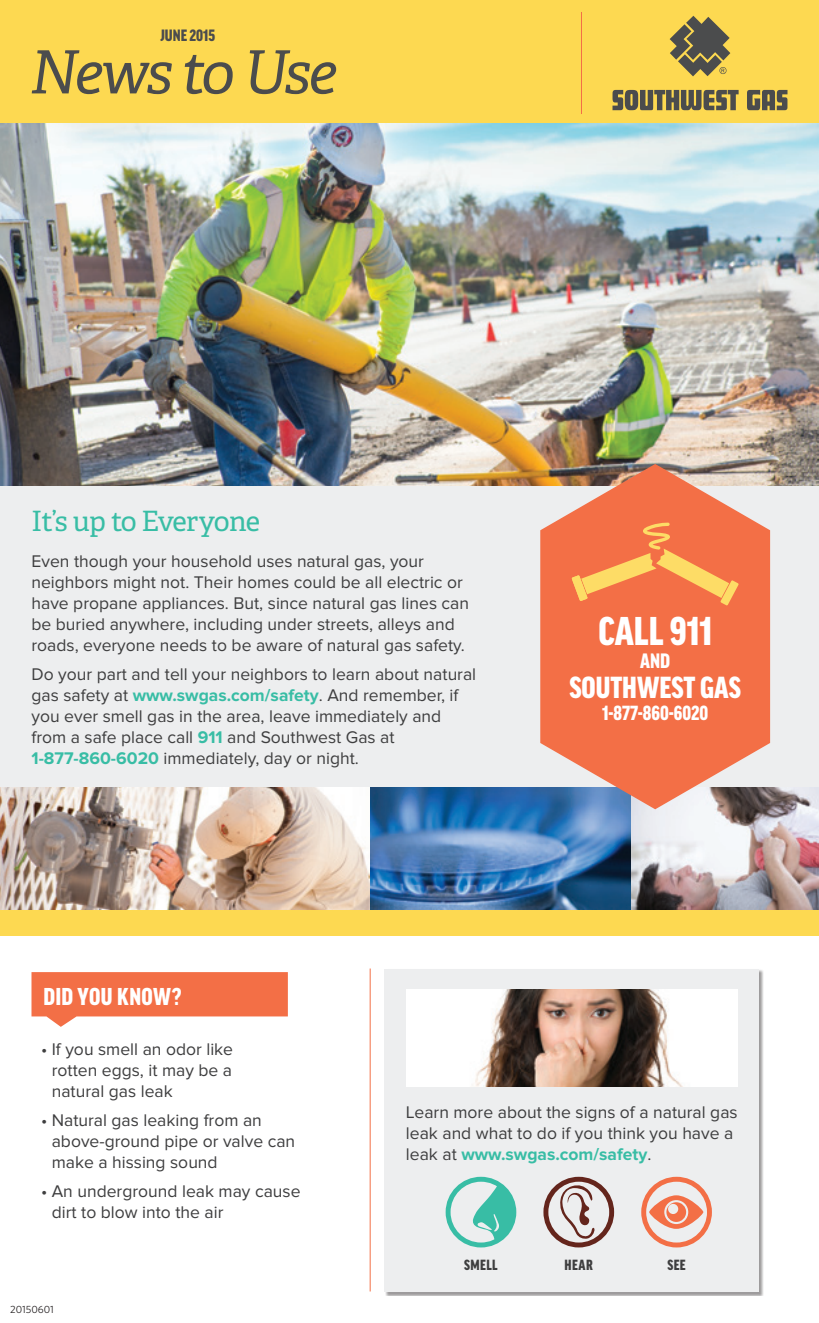
<style>
.page{position:relative;width:819px;height:1323px;background:#fff}
.page>*{position:absolute;margin:0;border:0;box-sizing:border-box;transform-origin:0 0}
.t1{font:italic 59.5px "Adelle";letter-spacing:-.06em;color:#4b4c4d}
.t2{font:900 condensed 42.88px "Good Headline Pro";color:#fff}
.t3{font:900 condensed 32.55px "Good Headline Pro";color:#fff}
.t4{font:28px "Adelle";letter-spacing:-.025em;color:#38bda5}
.t5{font:900 condensed 26.07px "Good Headline Pro";letter-spacing:.015em;color:#fff}
.t6{font:900 condensed 22.22px "Good Headline Pro";color:#fff}
.t7{font:900 condensed 21.88px "Good Headline Pro";color:#fff}
.t8{font:17.5px/21px "Proxima Nova";color:#3e3e3f}
.t9{font:900 condensed 17.5px "Good Headline Pro";color:#4b4c4d}
.t10{font:900 condensed 15.75px "Good Headline Pro";letter-spacing:.03em;color:#3e3e3f}
.t11{font:10.5px "Whitney";color:#231f20}
.s1{font-weight:700;color:#38bda5}
</style>
<div class="page">
<div style="left:0;top:0;width:819px;height:129px;background:#fdd951"></div>
<div style="left:0;top:694px;width:819px;height:242px;background:#fdd951"></div>
<div style="left:0;top:447px;width:819px;height:358px;background:#edeeef"></div>
<img style="left:0;top:124px;width:819px;height:362px">
<svg style="left:32px;top:972px;width:256px;height:55px"></svg>
<img style="left:0;top:788px;width:370px;height:121px">
<img style="left:631px;top:788px;width:188px;height:121px">
<svg style="left:370px;top:788px;width:261px;height:121px;background:#4075ab"></svg>
<svg style="left:540px;top:464px;width:230px;height:345px;background:#e58060"></svg>
<svg style="left:572px;top:523px;width:167px;height:83px;background:#f5874d"></svg>
<hr style="left:581px;top:12px;width:1px;height:102px;background:#f36f46">
<hr style="left:370px;top:969px;width:1px;height:323px;background:#f36f46">
<div style="left:385px;top:969px;width:378px;height:327px;background:#231f20;opacity:.45"></div>
<div style="left:385px;top:969px;width:374px;height:323px;background:#edeeef"></div>
<div style="left:406px;top:990px;width:332px;height:97px;background:#fff"></div>
<img style="left:475px;top:990px;width:208px;height:97px">
<svg style="left:641px;top:1177px;width:71px;height:70px"></svg>
<svg style="left:446px;top:1177px;width:70px;height:70px"></svg>
<svg style="left:543px;top:1177px;width:71px;height:70px"></svg>
<svg style="left:613px;top:90px;width:126px;height:20px"></svg>
<svg style="left:747px;top:90px;width:41px;height:20px"></svg>
<svg style="left:670px;top:16px;width:60px;height:60px"></svg>
<p class="t9" style="left:160px;top:26px;width:56px">JUNE 2015</p>
<p class="t1" style="left:30px;top:29px;width:309px">News to Use</p>
<p class="t4" style="left:32px;top:501px;width:230px">It’s up to Everyone</p>
<p class="t8" style="left:32px;top:551px;width:439px">Even though your household uses natural gas, your neighbors might not. Their homes could be all electric or have propane appliances. But, since natural gas lines can be buried anywhere, including under streets, alleys and roads, everyone needs to be aware of natural gas safety.</p>
<p class="t8" style="left:32px;top:664px;width:446px">Do your part and tell your neighbors to learn about natural gas safety at <span class="s1">www.swgas.com/safety</span>. And remember, if you ever smell gas in the area, leave immediately and from a safe place call <span class="s1">911</span> and Southwest Gas at <span class="s1">1-877-860-6020</span> immediately, day or night.</p>
<p class="t5" style="left:43px;top:983px;width:140px">DID YOU KNOW?</p>
<p class="t2" style="left:598px;top:608px;width:115px">CALL 911</p>
<p class="t6" style="left:640px;top:649px;width:31px">AND</p>
<p class="t3" style="left:569px;top:670px;width:173px">SOUTHWEST GAS</p>
<p class="t7" style="left:602px;top:701px;width:108px">1-877-860-6020</p>
<p class="t8" style="left:52px;top:1039px;width:183px;text-align:justify;text-indent:-10px">• If you smell an odor like rotten eggs, it may be a natural gas leak</p>
<p class="t8" style="left:52px;top:1110px;width:245px;text-indent:-10px">• Natural gas leaking from an above-ground pipe or valve can make a hissing sound</p>
<p class="t8" style="left:52px;top:1181px;width:250px;text-indent:-10px">• An underground leak may cause dirt to blow into the air</p>
<p class="t11" style="left:10px;top:1302px;width:45px">20150601</p>
<p class="t8" style="left:406px;top:1102px;width:333px">Learn more about the signs of a natural gas leak and what to do if you think you have a leak at <span class="s1">www.swgas.com/safety</span>.</p>
<p class="t10" style="left:464px;top:1256px;width:35px">SMELL</p>
<p class="t10" style="left:565px;top:1256px;width:30px">HEAR</p>
<p class="t10" style="left:667px;top:1256px;width:20px">SEE</p>
</div>
